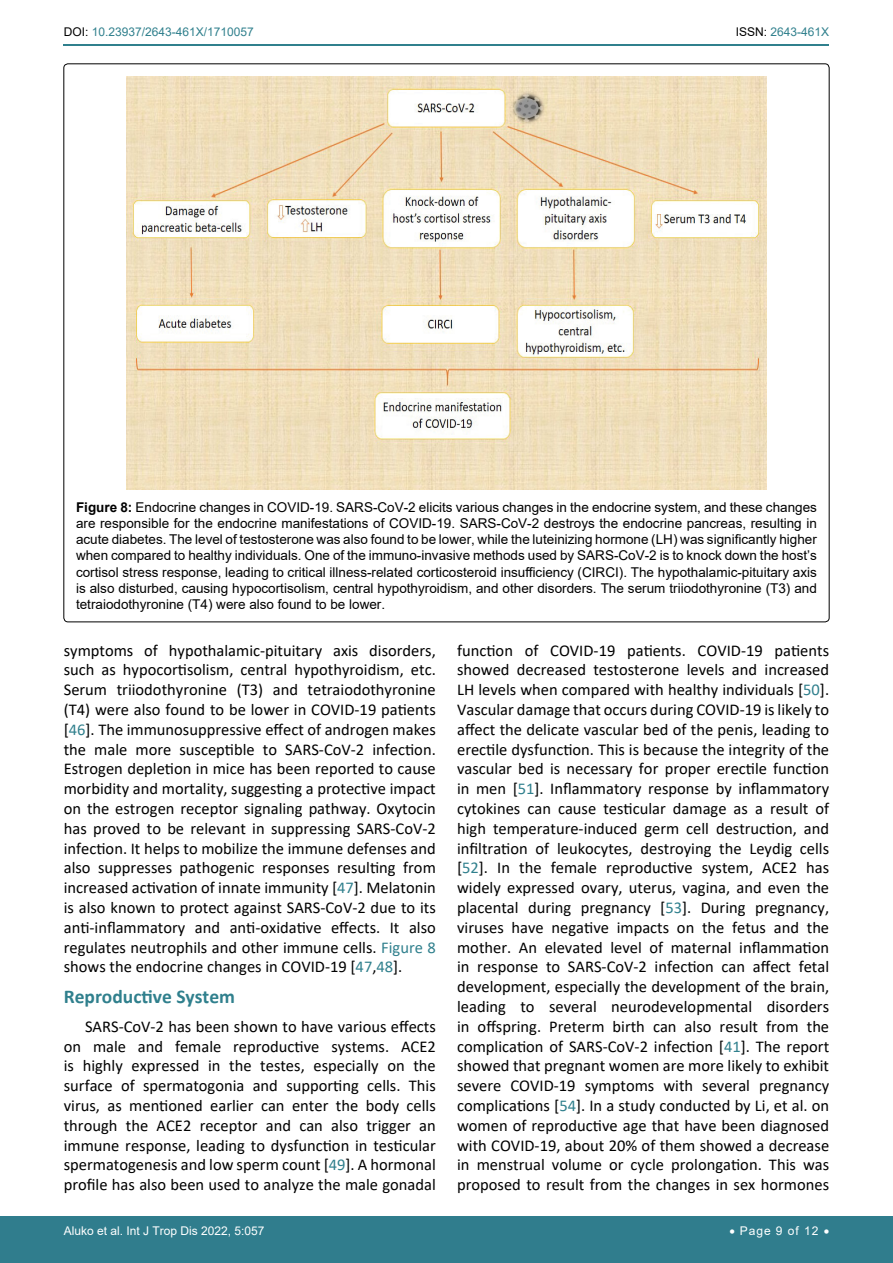
<style>
.page{position:relative;width:893px;height:1263px;background:#fff}
.page>*{position:absolute;margin:0;border:0;box-sizing:border-box;transform-origin:0 0}
.t1{font:700 19.5px "Calibri";color:#30808d}
.t2{font:16.5px/19.8px "Calibri";color:#000;text-align:justify}
.t3{font:13.5px/16.2px "Arial";color:#000;text-align:justify}
.t4{font:12px "Arial";color:#30808d}
.t5{font:12px "Arial";color:#fff}
.s1{color:#000}
.s2{font-weight:700}
.s3{color:#30808d}
</style>
<div class="page">
<div style="left:0;top:1217px;width:893px;height:46px;background:#307d8d"></div>
<hr style="left:64px;top:45px;width:765px;height:1px;background:#30808d">
<img style="left:126px;top:77px;width:641px;height:412px">
<p class="t4" style="left:64px;top:24px;width:192px"><span class="s1">DOI:</span> 10.23937/2643-461X/1710057</p>
<p class="t4" style="left:736px;top:24px;width:95px"><span class="s1">ISSN:</span> 2643-461X</p>
<p class="t3" style="left:76px;top:499px;width:742px"><span class="s2">Figure 8:</span> Endocrine changes in COVID-19. SARS-CoV-2 elicits various changes in the endocrine system, and these changes are responsible for the endocrine manifestations of COVID-19. SARS-CoV-2 destroys the endocrine pancreas, resulting in acute diabetes. The level of testosterone was also found to be lower, while the luteinizing hormone (LH) was significantly higher when compared to healthy individuals. One of the immuno-invasive methods used by SARS-CoV-2 is to knock down the host’s cortisol stress response, leading to critical illness-related corticosteroid insufficiency (CIRCI). The hypothalamic-pituitary axis is also disturbed, causing hypocortisolism, central hypothyroidism, and other disorders. The serum triiodothyronine (T3) and tetraiodothyronine (T4) were also found to be lower.</p>
<p class="t2" style="left:64px;top:640px;width:374px">symptoms of hypothalamic-pituitary axis disorders, such as hypocortisolism, central hypothyroidism, etc.<br>Serum triiodothyronine (T3) and tetraiodothyronine (T4) were also found to be lower in COVID-19 patients [<span class="s3">46</span>]. The immunosuppressive effect of androgen makes the male more susceptible to SARS-CoV-2 infection.<br>Estrogen depletion in mice has been reported to cause morbidity and mortality, suggesting a protective impact on the estrogen receptor signaling pathway. Oxytocin has proved to be relevant in suppressing SARS-CoV-2 infection. It helps to mobilize the immune defenses and also suppresses pathogenic responses resulting from increased activation of innate immunity [<span class="s3">47</span>]. Melatonin is also known to protect against SARS-CoV-2 due to its anti-inflammatory and anti-oxidative effects. It also regulates neutrophils and other immune cells. <span class="s3">Figure 8 </span>shows the endocrine changes in COVID-19 [<span class="s3">47</span>,<span class="s3">48</span>].</p>
<p class="t1" style="left:64px;top:983px;width:173px">Reproductive System</p>
<p class="t2" style="left:64px;top:1016px;width:374px;text-indent:21px">SARS-CoV-2 has been shown to have various effects on male and female reproductive systems. ACE2 is highly expressed in the testes, especially on the surface of spermatogonia and supporting cells. This virus, as mentioned earlier can enter the body cells through the ACE2 receptor and can also trigger an immune response, leading to dysfunction in testicular spermatogenesis and low sperm count [<span class="s3">49</span>]. A hormonal profile has also been used to analyze the male gonadal</p>
<p class="t2" style="left:457px;top:640px;width:374px">function of COVID-19 patients. COVID-19 patients showed decreased testosterone levels and increased LH levels when compared with healthy individuals [<span class="s3">50</span>].<br>Vascular damage that occurs during COVID-19 is likely to affect the delicate vascular bed of the penis, leading to erectile dysfunction. This is because the integrity of the vascular bed is necessary for proper erectile function in men [<span class="s3">51</span>]. Inflammatory response by inflammatory cytokines can cause testicular damage as a result of high temperature-induced germ cell destruction, and infiltration of leukocytes, destroying the Leydig cells [<span class="s3">52</span>]. In the female reproductive system, ACE2 has widely expressed ovary, uterus, vagina, and even the placental during pregnancy [<span class="s3">53</span>]. During pregnancy, viruses have negative impacts on the fetus and the mother. An elevated level of maternal inflammation in response to SARS-CoV-2 infection can affect fetal development, especially the development of the brain, leading to several neurodevelopmental disorders in offspring. Preterm birth can also result from the complication of SARS-CoV-2 infection [<span class="s3">41</span>]. The report showed that pregnant women are more likely to exhibit severe COVID-19 symptoms with several pregnancy complications [<span class="s3">54</span>]. In a study conducted by Li, et al. on women of reproductive age that have been diagnosed with COVID-19, about 20% of them showed a decrease in menstrual volume or cycle prolongation. This was proposed to result from the changes in sex hormones</p>
<p class="t5" style="left:64px;top:1223px;width:202px">Aluko et al. Int J Trop Dis 2022, 5:057</p>
<p class="t5" style="left:729px;top:1223px;width:101px">• Page 9 of 12 •</p>
</div>
